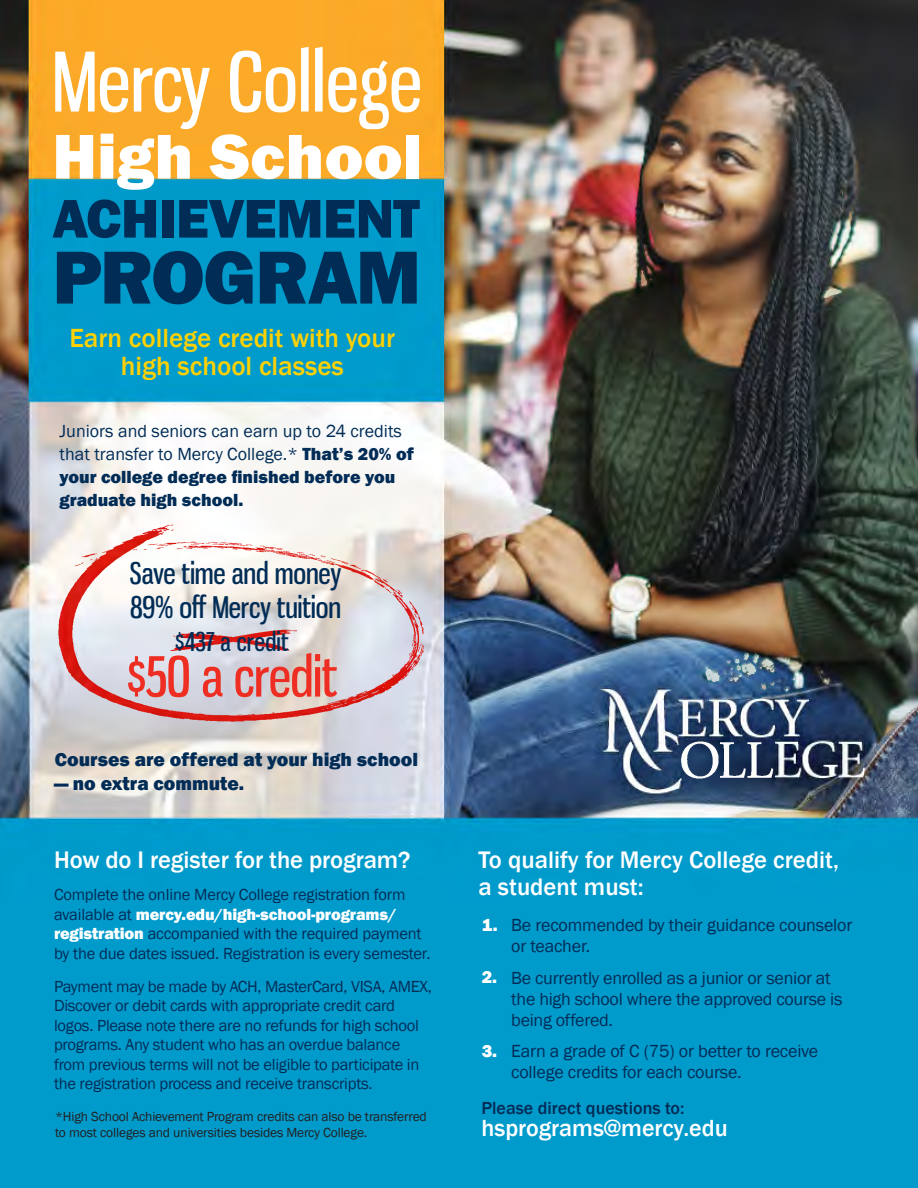
<style>
.page{position:relative;width:918px;height:1188px;background:#fff}
.page>*{position:absolute;margin:0;border:0;box-sizing:border-box;transform-origin:0 0}
.t1{font:80.4px "Gnuolane Rg";color:#fff}
.t2{font:800 77.7px "Franklin Gothic";letter-spacing:-.02em;color:#012c56}
.t3{font:800 65.4px "Franklin Gothic";letter-spacing:.005em;color:#fff}
.t4{font:800 56.25px "Franklin Gothic";letter-spacing:-.015em;color:#012c56}
.t5{font:54.15px "Gnuolane Rg";letter-spacing:-.01em;color:#ee2e22}
.t6{font:29.7px "Gnuolane Rg";letter-spacing:-.005em;color:#012c56}
.t7{font:500 27px/28.5px "Franklin Gothic";color:#fed105;text-align:center}
.t8{font:25.8px "Gnuolane Rg";letter-spacing:.01em;color:#012c56}
.t9{font:500 24.6px/27px "Franklin Gothic";color:#fff}
.t10{font:500 24px "Franklin Gothic";color:#fff}
.t11{font:800 19.5px "Franklin Gothic";color:#012c56}
.t12{font:18px/21px "Franklin Gothic";letter-spacing:-.01em;color:#012c56}
.t13{font:500 18px "Franklin Gothic";color:#012c56}
.t14{font:800 18px "Franklin Gothic";color:#fff}
.t15{font:16.5px/19.5px "Franklin Gothic";letter-spacing:-.015em;color:#012c56}
.t16{font:13.5px/16.2px "Franklin Gothic";letter-spacing:-.01em;color:#231f20}
.s1{font-weight:800}
.s2{font-weight:800;color:#fff}
</style>
<div class="page">
<img style="left:0;top:0;width:918px;height:1188px">
<p class="t1" style="left:52px;top:33px;width:371px">Mercy College</p>
<p class="t3" style="left:52px;top:114px;width:371px">High School</p>
<p class="t4" style="left:52px;top:182px;width:369px">ACHIEVEMENT</p>
<p class="t2" style="left:52px;top:227px;width:370px">PROGRAM</p>
<p class="t7" style="left:69px;top:324px;width:327px">Earn college credit with your high school classes</p>
<p class="t12" style="left:60px;top:420px;width:356px;line-height:23px">Juniors and seniors can earn up to 24 credits that transfer to Mercy College.* <span class="s1">That’s 20% of your college degree finished before you graduate high school.</span></p>
<p class="t6" style="left:130px;top:555px;width:213px">Save time and money</p>
<p class="t6" style="left:130px;top:589px;width:213px">89% off Mercy tuition</p>
<p class="t8" style="left:175px;top:626px;width:115px">$437 a credit</p>
<p class="t5" style="left:127px;top:644px;width:212px">$50 a credit</p>
<p class="t11" style="left:55px;top:747px;width:365px">Courses are offered at your high school</p>
<p class="t11" style="left:55px;top:771px;width:191px">— no extra commute.</p>
<p class="t9" style="left:54px;top:847px;width:358px">How do I register for the program?</p>
<p class="t15" style="left:54px;top:885px;width:378px">Complete the online Mercy College registration form available at <span class="s2">mercy.edu/high-school-programs/ registration</span> accompanied with the required payment by the due dates issued. Registration is every semester.</p>
<p class="t15" style="left:54px;top:977px;width:379px">Payment may be made by ACH, MasterCard, VISA, AMEX, Discover or debit cards with appropriate credit card logos. Please note there are no refunds for high school programs. Any student who has an overdue balance from previous terms will not be eligible to participate in the registration process and receive transcripts.</p>
<p class="t16" style="left:55px;top:1108px;width:373px">*High School Achievement Program credits can also be transferred to most colleges and universities besides Mercy College.</p>
<p class="t9" style="left:478px;top:847px;width:362px">To qualify for Mercy College credit, a student must:</p>
<p class="t12" style="left:511px;top:915px;width:343px">Be recommended by their guidance counselor or teacher.</p>
<p class="t12" style="left:511px;top:968px;width:333px">Be currently enrolled as a junior or senior at the high school where the approved course is being offered.</p>
<p class="t12" style="left:511px;top:1041px;width:309px">Earn a grade of C (75) or better to receive college credits for each course.</p>
<p class="t13" style="left:481px;top:1097px;width:204px">Please direct questions to:</p>
<p class="t10" style="left:481px;top:1113px;width:248px">hsprograms@mercy.edu</p>
<p class="t14" style="left:482px;top:913px;width:17px">1.</p>
<p class="t14" style="left:482px;top:966px;width:17px">2.</p>
<p class="t14" style="left:482px;top:1039px;width:17px">3.</p>
</div>
